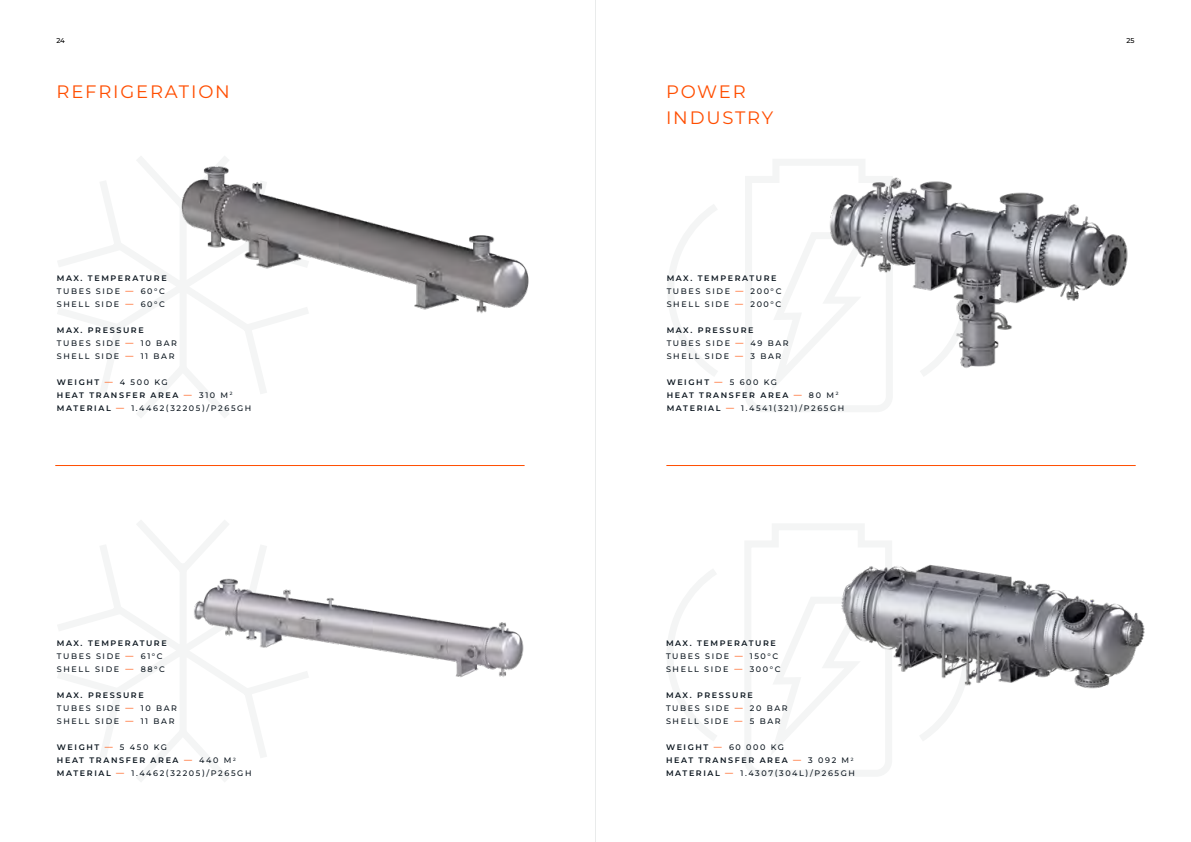
<style>
.page{position:relative;width:1191px;height:842px;background:#fff}
.page>*{position:absolute;margin:0;border:0;box-sizing:border-box;transform-origin:0 0}
.t1{font:18px/26.1px "Montserrat";letter-spacing:.1em;color:#ff4e00}
.t2{font:500 8px/13px "Montserrat";letter-spacing:.2em;color:#0e1821}
.t3{font:600 8px/13px "Montserrat";letter-spacing:.2em;color:#0e1821}
.t4{font:500 7px "Montserrat";color:#000}
.s1{font-weight:600}
.s2{color:#ff4e00}
.s3{font-weight:500;color:#ff4e00}
.s4{font-weight:500}
</style>
<div class="page">
<hr style="left:595px;top:0;width:1px;height:842px;background:#e9ebeb">
<hr style="left:55px;top:465px;width:469px;height:1px;background:#ff4e00">
<hr style="left:666px;top:465px;width:469px;height:1px;background:#ff4e00">
<svg style="left:668px;top:159px;width:261px;height:253px"></svg>
<img style="left:827px;top:171px;width:301px;height:201px">
<svg style="left:57px;top:157px;width:209px;height:261px"></svg>
<svg style="left:57px;top:520px;width:209px;height:262px"></svg>
<img style="left:140px;top:156px;width:389px;height:182px">
<img style="left:173px;top:534px;width:351px;height:173px">
<svg style="left:667px;top:524px;width:294px;height:252px"></svg>
<img style="left:835px;top:549px;width:310px;height:147px">
<p class="t4" style="left:56px;top:35px;width:10px">24</p>
<p class="t4" style="left:1126px;top:35px;width:10px">25</p>
<h1 class="t1" style="left:57px;top:78px;width:175px">REFRIGERATION</h1>
<p class="t2" style="left:57px;top:271px;width:111px"><span class="s1">MAX. TEMPERATURE<br></span>TUBES SIDE <span class="s2">—</span> 60°C<br>SHELL SIDE <span class="s2">—</span> 60°C</p>
<p class="t2" style="left:57px;top:323px;width:122px"><span class="s1">MAX. PRESSURE<br></span>TUBES SIDE <span class="s2">—</span> 10 BAR<br>SHELL SIDE <span class="s2">—</span> 11 BAR</p>
<p class="t3" style="left:57px;top:375px;width:196px">WEIGHT <span class="s3">—</span> <span class="s4">4 500 KG<br></span>HEAT TRANSFER AREA <span class="s3">—</span> <span class="s4">310 M</span> <sup>2<br></sup>MATERIAL <span class="s3">—</span> <span class="s4">1.4462(32205)/P265GH</span></p>
<p class="t2" style="left:57px;top:636px;width:111px"><span class="s1">MAX. TEMPERATURE<br></span>TUBES SIDE <span class="s2">—</span> 61°C<br>SHELL SIDE <span class="s2">—</span> 88°C</p>
<p class="t2" style="left:57px;top:688px;width:122px"><span class="s1">MAX. PRESSURE<br></span>TUBES SIDE <span class="s2">—</span> 10 BAR<br>SHELL SIDE <span class="s2">—</span> 11 BAR</p>
<p class="t3" style="left:57px;top:741px;width:196px">WEIGHT <span class="s3">—</span> <span class="s4">5 450 KG<br></span>HEAT TRANSFER AREA <span class="s3">—</span> <span class="s4">440 M</span> <sup>2<br></sup>MATERIAL <span class="s3">—</span> <span class="s4">1.4462(32205)/P265GH</span></p>
<h1 class="t1" style="left:666px;top:78px;width:109px">POWER<br>INDUSTRY</h1>
<p class="t2" style="left:666px;top:271px;width:116px"><span class="s1">MAX. TEMPERATURE<br></span>TUBES SIDE <span class="s2">—</span> 200°C<br>SHELL SIDE <span class="s2">—</span> 200°C</p>
<p class="t2" style="left:666px;top:323px;width:123px"><span class="s1">MAX. PRESSURE<br></span>TUBES SIDE <span class="s2">—</span> 49 BAR<br>SHELL SIDE <span class="s2">—</span> 3 BAR</p>
<p class="t3" style="left:666px;top:375px;width:179px">WEIGHT <span class="s3">—</span> <span class="s4">5 600 KG<br></span>HEAT TRANSFER AREA <span class="s3">—</span> <span class="s4">80 M</span> <sup>2<br></sup>MATERIAL <span class="s3">—</span> <span class="s4">1.4541(321)/P265GH</span></p>
<p class="t2" style="left:666px;top:636px;width:116px"><span class="s1">MAX. TEMPERATURE<br></span>TUBES SIDE <span class="s2">—</span> 150°C<br>SHELL SIDE <span class="s2">—</span> 300°C</p>
<p class="t2" style="left:666px;top:688px;width:123px"><span class="s1">MAX. PRESSURE<br></span>TUBES SIDE <span class="s2">—</span> 20 BAR<br>SHELL SIDE <span class="s2">—</span> 5 BAR</p>
<p class="t2" style="left:666px;top:741px;width:190px"><span class="s1">WEIGHT</span> <span class="s2">—</span> 60 000 KG<br><span class="s1">HEAT TRANSFER AREA</span> <span class="s2">—</span> 3 092 M <sup>2<br></sup><span class="s1">MATERIAL</span> <span class="s2">—</span> 1.4307(304L)/P265GH</p>
</div>
